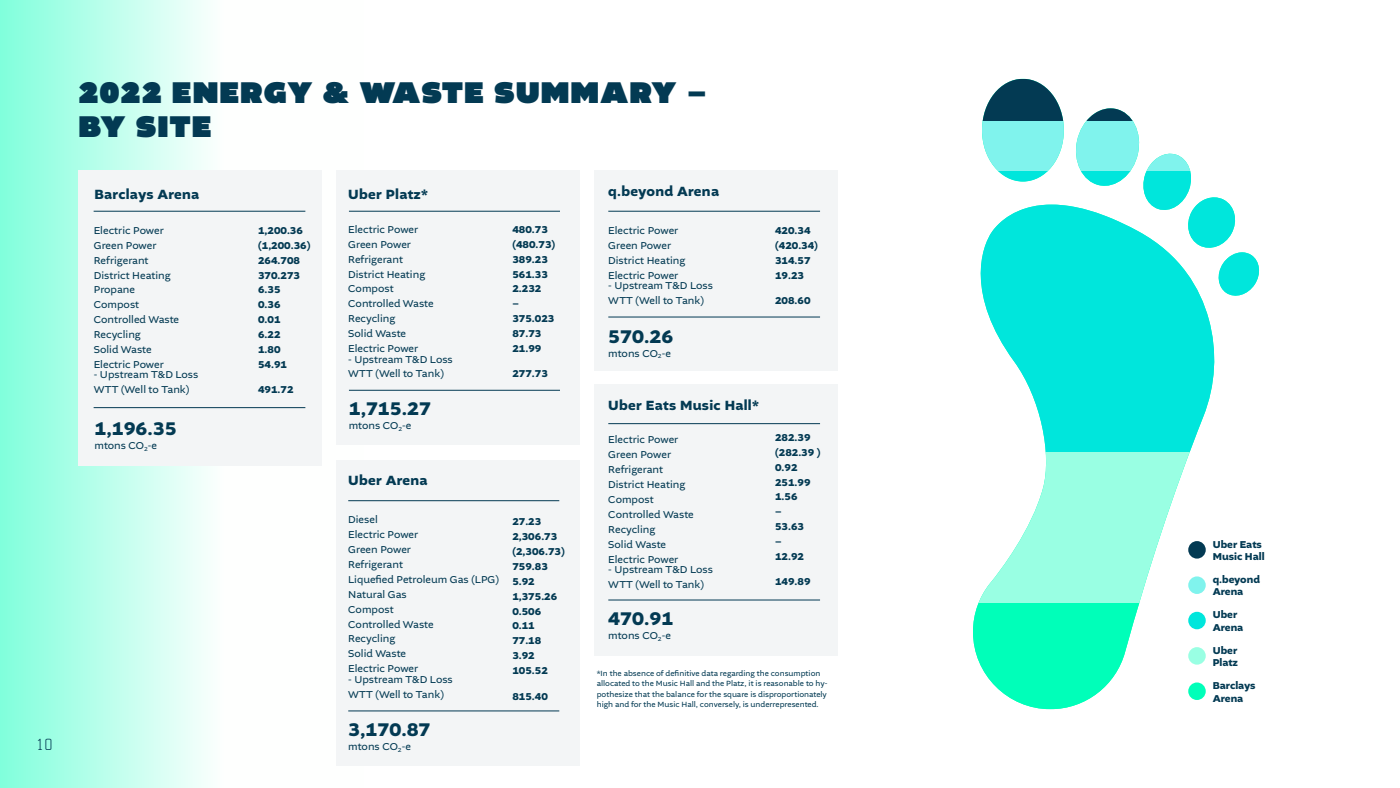
<style>
.page{position:relative;width:1400px;height:788px;background:#fff}
.page>*{position:absolute;margin:0;border:0;box-sizing:border-box;transform-origin:0 0}
.t1{font:900 31.5px/34.1px "Altivo";letter-spacing:.05em;color:#033a53}
.t2{font:700 19.25px "Altivo";color:#033a53}
.t3{font:100 16.62px "Cholla Slab OT";color:#033a53}
.t4{font:700 14px "Altivo";letter-spacing:.02em;color:#033a53}
.t5{font:10.5px/14.9px "Altivo";color:#033a53}
.t6{font:700 10.5px/14.9px "Altivo";color:#033a53}
.t7{font:7.88px/10.5px "Altivo";color:#033a53}
</style>
<div class="page">
<svg style="left:0;top:0;width:363px;height:788px"></svg>
<svg style="left:982px;top:79px;width:150px;height:41px"></svg>
<svg style="left:982px;top:121px;width:209px;height:50px;fill:#80f3ed"></svg>
<svg style="left:980px;top:171px;width:279px;height:280px;fill:#00e6dc"></svg>
<svg style="left:978px;top:451px;width:228px;height:152px;fill:#99ffe3"></svg>
<svg style="left:973px;top:603px;width:233px;height:106px;fill:#00ffb9"></svg>
<div style="left:79px;top:170px;width:243px;height:296px;background:#f3f5f6"></div>
<div style="left:594px;top:170px;width:243px;height:201px;background:#f3f5f6"></div>
<hr style="left:94px;top:211px;width:211px;height:1px;background:#033a53">
<hr style="left:608px;top:211px;width:212px;height:1px;background:#033a53">
<hr style="left:94px;top:407px;width:211px;height:1px;background:#033a53">
<hr style="left:608px;top:316px;width:212px;height:1px;background:#033a53">
<div style="left:337px;top:460px;width:243px;height:305px;background:#f3f5f6"></div>
<hr style="left:348px;top:500px;width:211px;height:1px;background:#033a53">
<hr style="left:348px;top:710px;width:211px;height:1px;background:#033a53">
<div style="left:594px;top:384px;width:243px;height:271px;background:#f3f5f6"></div>
<hr style="left:608px;top:423px;width:212px;height:1px;background:#033a53">
<hr style="left:608px;top:599px;width:212px;height:1px;background:#033a53">
<div style="left:337px;top:170px;width:243px;height:275px;background:#f3f5f6"></div>
<hr style="left:349px;top:211px;width:211px;height:1px;background:#033a53">
<hr style="left:349px;top:390px;width:211px;height:1px;background:#033a53">
<h3 class="t3" style="left:36px;top:735px;width:18px">10</h3>
<h1 class="t1" style="left:79px;top:76px;width:629px">2022 ENERGY &amp; WASTE SUMMARY –<br>BY SITE</h1>
<h3 class="t4" style="left:94px;top:185px;width:106px">Barclays Arena</h3>
<p class="t5" style="left:94px;top:223px;width:87px">Electric Power<br>Green Power<br>Refrigerant<br>District Heating<br>Propane<br>Compost<br>Controlled Waste<br>Recycling<br>Solid Waste<br>Electric Power</p>
<p class="t5" style="left:94px;top:367px;width:106px">- Upstream T&amp;D Loss<br>WTT (Well to Tank)</p>
<h2 class="t2" style="left:94px;top:416px;width:84px">1,196.35</h2>
<p class="t5" style="left:94px;top:438px;width:64px">mtons CO<sub>2</sub>-e</p>
<p class="t6" style="left:258px;top:223px;width:54px">1,200.36 (1,200.36)<br>264.708<br>370.273<br>6.35<br>0.36<br>0.01<br>6.22<br>1.80<br>54.91</p>
<p class="t6" style="left:258px;top:382px;width:37px">491.72</p>
<h3 class="t4" style="left:348px;top:186px;width:81px">Uber Platz*</h3>
<h3 class="t4" style="left:608px;top:182px;width:112px">q.beyond Arena</h3>
<p class="t5" style="left:348px;top:222px;width:87px">Electric Power<br>Green Power<br>Refrigerant<br>District Heating<br>Compost<br>Controlled Waste<br>Recycling<br>Solid Waste<br>Electric Power</p>
<p class="t5" style="left:348px;top:351px;width:106px">- Upstream T&amp;D Loss<br>WTT (Well to Tank)</p>
<p class="t6" style="left:512px;top:222px;width:44px">480.73 (480.73)<br>389.23<br>561.33<br>2.232<br>–<br>375.023<br>87.73<br>21.99</p>
<p class="t6" style="left:512px;top:366px;width:37px">277.73</p>
<p class="t5" style="left:608px;top:223px;width:79px">Electric Power<br>Green Power<br>District Heating<br>Electric Power</p>
<p class="t5" style="left:608px;top:278px;width:106px">- Upstream T&amp;D Loss<br>WTT (Well to Tank)</p>
<h2 class="t2" style="left:608px;top:323px;width:67px">570.26</h2>
<p class="t5" style="left:608px;top:346px;width:64px">mtons CO<sub>2</sub>-e</p>
<p class="t6" style="left:775px;top:223px;width:44px">420.34 (420.34)<br>314.57<br>19.23</p>
<p class="t6" style="left:775px;top:293px;width:37px">208.60</p>
<h2 class="t2" style="left:349px;top:396px;width:84px">1,715.27</h2>
<p class="t5" style="left:349px;top:418px;width:64px">mtons CO<sub>2</sub>-e</p>
<h3 class="t4" style="left:608px;top:396px;width:152px">Uber Eats Music Hall*</h3>
<h3 class="t4" style="left:348px;top:471px;width:81px">Uber Arena</h3>
<p class="t5" style="left:348px;top:512px;width:152px">Diesel<br>Electric Power<br>Green Power<br>Refrigerant<br>Liquefied Petroleum Gas (LPG)<br>Natural Gas<br>Compost<br>Controlled Waste<br>Recycling<br>Solid Waste<br>Electric Power</p>
<p class="t5" style="left:348px;top:672px;width:106px">- Upstream T&amp;D Loss<br>WTT (Well to Tank)</p>
<h2 class="t2" style="left:348px;top:716px;width:84px">3,170.87</h2>
<p class="t5" style="left:348px;top:738px;width:64px">mtons CO<sub>2</sub>-e</p>
<p class="t6" style="left:512px;top:514px;width:54px">27.23<br>2,306.73 (2,306.73)<br>759.83<br>5.92<br>1,375.26<br>0.506<br>0.11<br>77.18<br>3.92<br>105.52</p>
<p class="t6" style="left:512px;top:688px;width:37px">815.40</p>
<p class="t5" style="left:608px;top:432px;width:87px">Electric Power<br>Green Power<br>Refrigerant<br>District Heating<br>Compost<br>Controlled Waste<br>Recycling<br>Solid Waste<br>Electric Power</p>
<p class="t5" style="left:608px;top:562px;width:106px">- Upstream T&amp;D Loss<br>WTT (Well to Tank)</p>
<h2 class="t2" style="left:608px;top:606px;width:67px">470.91</h2>
<p class="t5" style="left:608px;top:628px;width:64px">mtons CO<sub>2</sub>-e</p>
<p class="t6" style="left:775px;top:430px;width:47px">282.39 (282.39 )<br>0.92<br>251.99<br>1.56<br>–<br>53.63<br>–<br>12.92</p>
<p class="t6" style="left:775px;top:574px;width:37px">149.89</p>
<p class="t7" style="left:597px;top:668px;width:232px">*In the absence of definitive data regarding the consumption allocated to the Music Hall and the Platz, it is reasonable to hy&shy;pothesize that the balance for the square is disproportionately high and for the Music Hall, conversely, is underrepresented.</p>
<p class="t6" style="left:1213px;top:538px;width:53px;line-height:12.6px">Uber Eats<br>Music Hall</p>
<p class="t6" style="left:1213px;top:573px;width:49px;line-height:12.6px">q.beyond<br>Arena</p>
<p class="t6" style="left:1213px;top:608px;width:32px;line-height:12.6px">Uber<br>Arena</p>
<p class="t6" style="left:1213px;top:644px;width:27px;line-height:12.6px">Uber<br>Platz</p>
<p class="t6" style="left:1213px;top:679px;width:44px;line-height:12.6px">Barclays<br>Arena</p>
</div>
